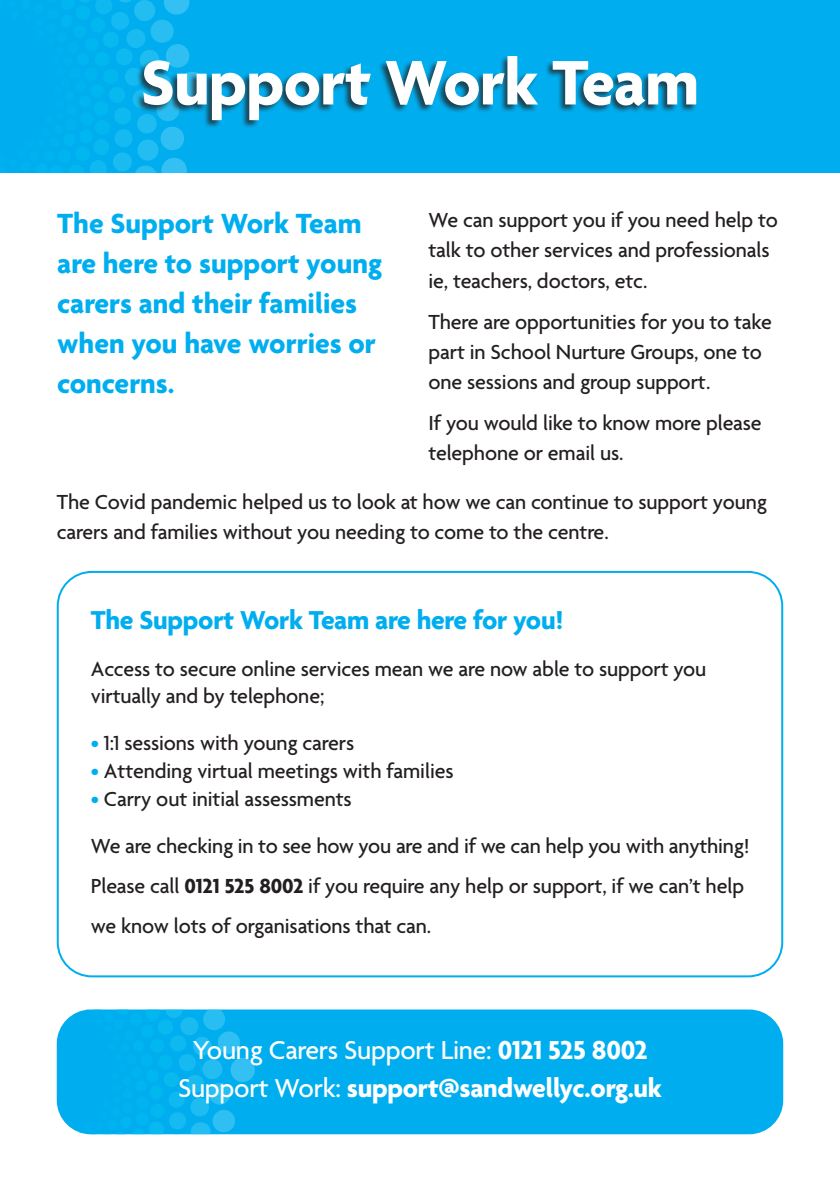
<style>
.page{position:relative;width:840px;height:1191px;background:#fff}
.page>*{position:absolute;margin:0;border:0;box-sizing:border-box;transform-origin:0 0}
.t1{font:700 68px "Agenda";letter-spacing:-.01em;color:#fff}
.t2{font:700 30px/40px "Agenda";color:#00aeef}
.t3{font:700 28px/38px "Agenda";letter-spacing:-.01em;color:#fff;text-align:center}
.t4{font:700 28px "Agenda";letter-spacing:-.01em;color:#00aeef}
.t5{font:500 22px/30px "Agenda";letter-spacing:-.005em;color:#231f20}
.s1{color:#00aeef}
.s2{font-weight:700}
.s3{font-weight:500}
</style>
<div class="page">
<div style="left:57px;top:1009px;width:725px;height:125px;background:#00aeef;border-radius:34px"></div>
<div style="left:217px;top:1031px;width:23px;height:22px;background:#2fbff2;border-radius:50%"></div>
<svg style="left:77px;top:1009px;width:159px;height:125px"></svg>
<div style="left:230px;top:1057px;width:25px;height:25px;background:#34c0f2;border-radius:50%"></div>
<div style="left:0;top:0;width:839px;height:173px;background:#00aeef"></div>
<svg style="left:80px;top:0;width:110px;height:173px"></svg>
<div style="left:57px;top:571px;width:725px;height:406px;border:2px solid #00aeef;border-radius:34px"></div>
<div style="left:136px;top:56px;width:560px;height:73px;background:#231f20;opacity:.75"></div>
<h1 class="t1" style="left:141px;top:46px;width:559px">Support Work Team</h1>
<p class="t5" style="left:428px;top:207px;width:350px">We can support you if you need help to talk to other services and professionals ie, teachers, doctors, etc.</p>
<p class="t5" style="left:428px;top:308px;width:345px">There are opportunities for you to take part in School Nurture Groups, one to one sessions and group support.</p>
<p class="t5" style="left:428px;top:409px;width:334px">If you would like to know more please telephone or email us.</p>
<p class="t5" style="left:57px;top:488px;width:711px">The Covid pandemic helped us to look at how we can continue to support young carers and families without you needing to come to the centre.</p>
<h2 class="t2" style="left:57px;top:205px;width:326px">The Support Work Team are here to support young carers and their families when you have worries or concerns.</h2>
<p class="t4" style="left:91px;top:605px;width:474px">The Support Work Team are here for you!</p>
<p class="t5" style="left:91px;top:657px;width:616px;line-height:26.4px">Access to secure online services mean we are now able to support you virtually and by telephone;</p>
<p class="t5" style="left:91px;top:729px;width:265px"><span class="s1">•</span> 1:1 sessions with young carers</p>
<p class="t5" style="left:91px;top:757px;width:364px"><span class="s1">•</span> Attending virtual meetings with families</p>
<p class="t5" style="left:91px;top:776px;width:660px;line-height:47.4px"><span class="s1">•</span> Carry out initial assessments<br>We are checking in to see how you are and if we can help you with anything!</p>
<p class="t5" style="left:91px;top:867px;width:654px;line-height:40px">Please call <span class="s2">0121 525 8002</span> if you require any help or support, if we can’t help we know lots of organisations that can.</p>
<p class="t3" style="left:178px;top:1033px;width:485px"><span class="s3">Young Carers Support Line:</span> 0121 525 8002<br><span class="s3">Support Work:</span> support@sandwellyc.org.uk</p>
</div>
